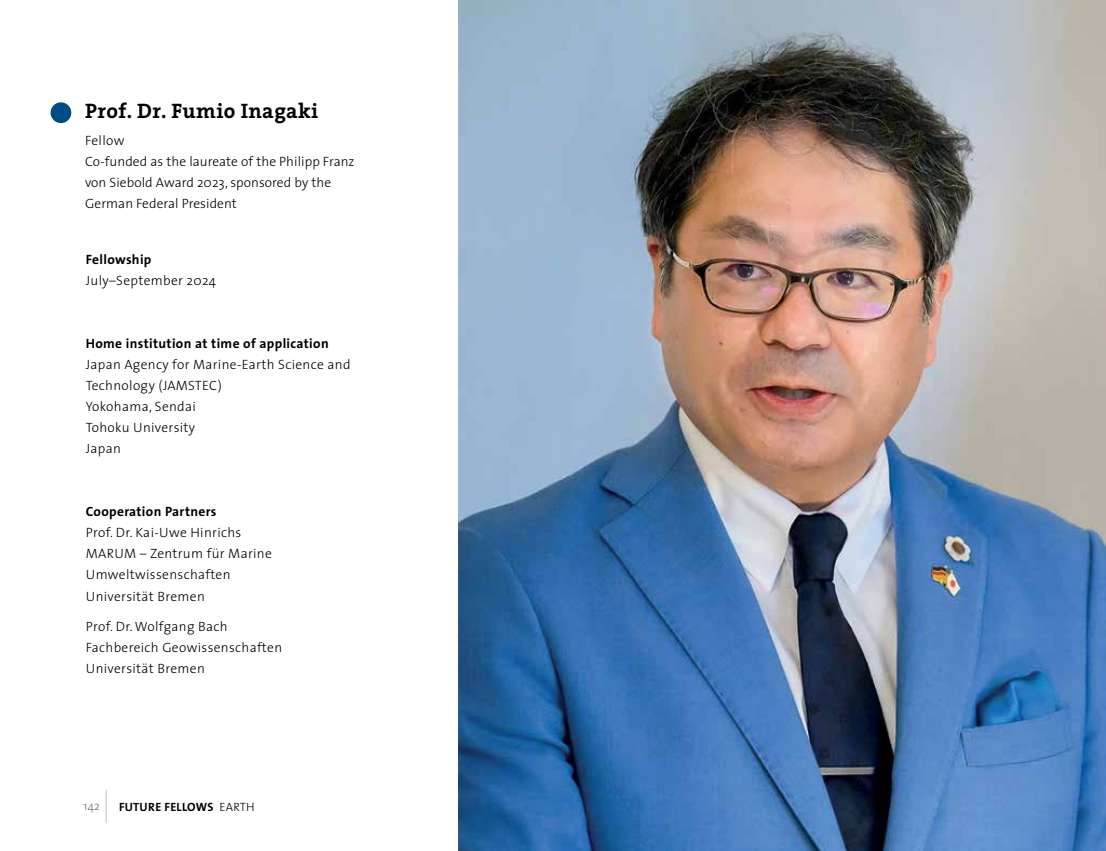
<style>
.page{position:relative;width:1106px;height:851px;background:#fff}
.page>*{position:absolute;margin:0;border:0;box-sizing:border-box;transform-origin:0 0}
.t1{font:700 21px "The Serif";letter-spacing:.02em;color:#000}
.t2{font:300 13.5px/21px "The Sans";letter-spacing:.025em;color:#000}
.t3{font:300 13.5px/21px "The Sans";letter-spacing:.005em;color:#000}
.t4{font:700 13.5px "The Sans";letter-spacing:.025em;color:#000}
.t5{font:700 12px "The Sans";letter-spacing:.02em;color:#000}
.t6{font:300 12px "The Sans";color:#717073}
.s1{font-weight:300}
</style>
<div class="page">
<hr style="left:106px;top:789px;width:1px;height:34px;background:#ccbead">
<img style="left:458px;top:0;width:647px;height:850px">
<div style="left:51px;top:102px;width:20px;height:21px;background:#004d85;border-radius:50%"></div>
<h1 class="t1" style="left:85px;top:93px;width:235px">Prof. Dr. Fumio Inagaki</h1>
<p class="t3" style="left:85px;top:129px;width:271px">Fellow<br>Co-funded as the laureate of the Philipp Franz von Siebold Award 2023, sponsored by the<br>German Federal President</p>
<p class="t4" style="left:86px;top:248px;width:67px">Fellowship</p>
<p class="t2" style="left:86px;top:270px;width:132px">July–September 2024</p>
<p class="t4" style="left:86px;top:332px;width:244px">Home institution at time of application</p>
<p class="t2" style="left:86px;top:354px;width:266px">Japan Agency for Marine-Earth Science and<br>Technology (JAMSTEC)<br>Yokohama, Sendai<br>Tohoku University<br>Japan</p>
<p class="t4" style="left:86px;top:500px;width:132px">Cooperation Partners</p>
<p class="t2" style="left:86px;top:522px;width:187px">Prof. Dr. Kai-Uwe Hinrichs<br>MARUM – Zentrum für Marine<br>Umweltwissenschaften<br>Universität Bremen</p>
<p class="t2" style="left:86px;top:615px;width:198px">Prof. Dr. Wolfgang Bach<br>Fachbereich Geowissenschaften<br>Universität Bremen</p>
<p class="t6" style="left:84px;top:795px;width:18px">142</p>
<p class="t5" style="left:119px;top:796px;width:137px">FUTURE FELLOWS <span class="s1">EARTH</span></p>
</div>
